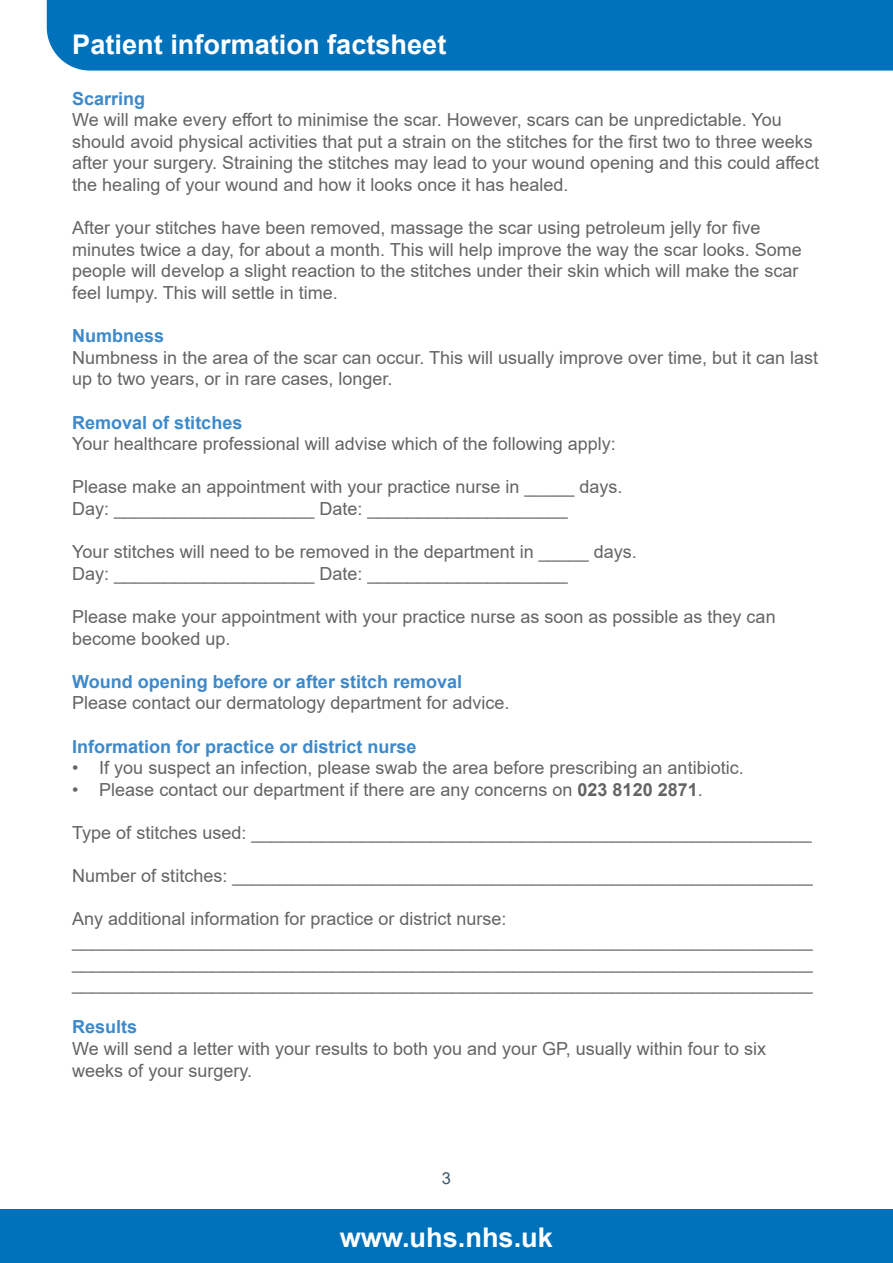
<style>
.page{position:relative;width:893px;height:1263px;background:#fff}
.page>*{position:absolute;margin:0;border:0;box-sizing:border-box;transform-origin:0 0}
.t1{font:700 27.15px "Arial";color:#fff}
.t2{font:18px/21.6px "Arial";color:#636466}
.t3{font:700 18px "Arial";color:#3d89c9}
.t4{font:16.5px "Arial";color:#3d5567}
.s1{font-weight:700}
</style>
<div class="page">
<div style="left:0;top:1209px;width:893px;height:54px;background:#0072bc"></div>
<div style="left:46px;top:0;width:847px;height:71px;background:#0072bc"></div>
<h1 class="t1" style="left:72px;top:25px;width:376px">Patient information factsheet</h1>
<p class="t3" style="left:72px;top:86px;width:75px">Scarring</p>
<p class="t2" style="left:72px;top:109px;width:748px">We will make every effort to minimise the scar. However, scars can be unpredictable. You should avoid physical activities that put a strain on the stitches for the first two to three weeks after your surgery. Straining the stitches may lead to your wound opening and this could affect the healing of your wound and how it looks once it has healed.</p>
<p class="t2" style="left:72px;top:217px;width:731px">After your stitches have been removed, massage the scar using petroleum jelly for five minutes twice a day, for about a month. This will help improve the way the scar looks. Some people will develop a slight reaction to the stitches under their skin which will make the scar feel lumpy. This will settle in time.</p>
<p class="t3" style="left:72px;top:323px;width:94px">Numbness</p>
<p class="t2" style="left:72px;top:346px;width:747px">Numbness in the area of the scar can occur. This will usually improve over time, but it can last up to two years, or in rare cases, longer.</p>
<p class="t3" style="left:72px;top:410px;width:172px">Removal of stitches</p>
<p class="t2" style="left:72px;top:433px;width:545px">Your healthcare professional will advise which of the following apply:</p>
<p class="t2" style="left:72px;top:476px;width:552px">Please make an appointment with your practice nurse in _____ days.<br>Day: ____________________ Date: ____________________</p>
<p class="t2" style="left:72px;top:541px;width:566px">Your stitches will need to be removed in the department in _____ days.<br>Day: ____________________ Date: ____________________</p>
<p class="t2" style="left:72px;top:606px;width:705px">Please make your appointment with your practice nurse as soon as possible as they can become booked up.</p>
<p class="t3" style="left:72px;top:669px;width:391px">Wound opening before or after stitch removal</p>
<p class="t2" style="left:72px;top:692px;width:439px">Please contact our dermatology department for advice.</p>
<p class="t3" style="left:72px;top:734px;width:346px">Information for practice or district nurse</p>
<p class="t2" style="left:72px;top:757px;width:673px">• If you suspect an infection, please swab the area before prescribing an antibiotic.</p>
<p class="t2" style="left:72px;top:778px;width:632px">• Please contact our department if there are any concerns on <span class="s1">023 8120 2871</span>.</p>
<p class="t2" style="left:72px;top:822px;width:741px">Type of stitches used: ________________________________________________________</p>
<p class="t2" style="left:72px;top:865px;width:742px">Number of stitches: __________________________________________________________</p>
<p class="t2" style="left:72px;top:908px;width:742px">Any additional information for practice or district nurse: __________________________________________________________________________ __________________________________________________________________________ __________________________________________________________________________</p>
<p class="t3" style="left:72px;top:1014px;width:67px">Results</p>
<p class="t2" style="left:72px;top:1038px;width:695px">We will send a letter with your results to both you and your GP, usually within four to six weeks of your surgery.</p>
<p class="t4" style="left:442px;top:1166px;width:11px">3</p>
<h1 class="t1" style="left:340px;top:1218px;width:215px">www.uhs.nhs.uk</h1>
</div>
